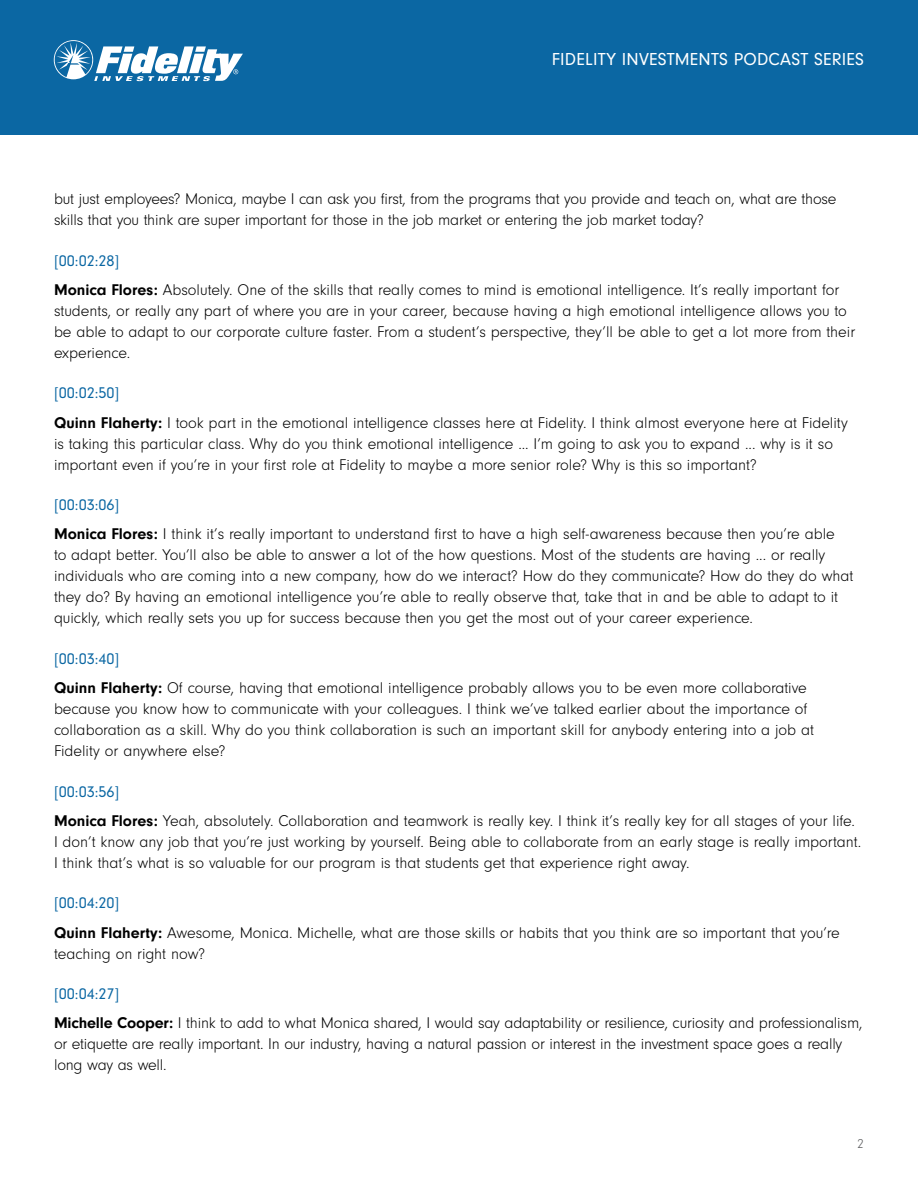
<style>
.page{position:relative;width:918px;height:1188px;background:#fff}
.page>*{position:absolute;margin:0;border:0;box-sizing:border-box;transform-origin:0 0}
.t1{font:18px "Neuzeit Gro";letter-spacing:.01em;color:#fff}
.t2{font:300 16.2px/21px "Neuzeit Gro";color:#000}
.t3{font:300 13.5px "Neuzeit Gro";color:#58595b}
.s1{font-weight:400;color:#0b67a3}
.s2{font-weight:700}
</style>
<div class="page">
<div style="left:0;top:0;width:918px;height:135px;background:#0b67a3"></div>
<svg style="left:54px;top:40px;width:189px;height:41px"></svg>
<p class="t1" style="left:552px;top:49px;width:314px">FIDELITY INVESTMENTS PODCAST SERIES</p>
<p class="t2" style="left:54px;top:189px;width:784px">but just employees? Monica, maybe I can ask you first, from the programs that you provide and teach on, what are those skills that you think are super important for those in the job market or entering the job market today?</p>
<p class="t2" style="left:54px;top:246px;width:787px;line-height:29.2px"><span class="s1">[00:02:28]<br></span><span class="s2">Monica Flores:</span> Absolutely. One of the skills that really comes to mind is emotional intelligence. It’s really important for</p>
<p class="t2" style="left:54px;top:300px;width:803px">students, or really any part of where you are in your career, because having a high emotional intelligence allows you to be able to adapt to our corporate culture faster. From a student’s perspective, they’ll be able to get a lot more from their experience.</p>
<p class="t2" style="left:54px;top:379px;width:795px;line-height:29.2px"><span class="s1">[00:02:50]<br></span><span class="s2">Quinn Flaherty:</span> I took part in the emotional intelligence classes here at Fidelity. I think almost everyone here at Fidelity</p>
<p class="t2" style="left:54px;top:433px;width:780px">is taking this particular class. Why do you think emotional intelligence ... I’m going to ask you to expand ... why is it so important even if you’re in your first role at Fidelity to maybe a more senior role? Why is this so important?</p>
<p class="t2" style="left:54px;top:491px;width:782px;line-height:29.2px"><span class="s1">[00:03:06]<br></span><span class="s2">Monica Flores:</span> I think it’s really important to understand first to have a high self-awareness because then you’re able</p>
<p class="t2" style="left:54px;top:545px;width:801px">to adapt better. You’ll also be able to answer a lot of the how questions. Most of the students are having ... or really individuals who are coming into a new company, how do we interact? How do they communicate? How do they do what they do? By having an emotional intelligence you’re able to really observe that, take that in and be able to adapt to it quickly, which really sets you up for success because then you get the most out of your career experience.</p>
<p class="t2" style="left:54px;top:644px;width:754px;line-height:29.2px"><span class="s1">[00:03:40]<br></span><span class="s2">Quinn Flaherty:</span> Of course, having that emotional intelligence probably allows you to be even more collaborative</p>
<p class="t2" style="left:54px;top:699px;width:762px">because you know how to communicate with your colleagues. I think we’ve talked earlier about the importance of collaboration as a skill. Why do you think collaboration is such an important skill for anybody entering into a job at<br>Fidelity or anywhere else?</p>
<p class="t2" style="left:54px;top:777px;width:803px;line-height:29.2px"><span class="s1">[00:03:56]<br></span><span class="s2">Monica Flores:</span> Yeah, absolutely. Collaboration and teamwork is really key. I think it’s really key for all stages of your life.</p>
<p class="t2" style="left:54px;top:831px;width:809px">I don’t know any job that you’re just working by yourself. Being able to collaborate from an early stage is really important.<br>I think that’s what is so valuable for our program is that students get that experience right away.</p>
<p class="t2" style="left:54px;top:889px;width:787px;line-height:29.2px"><span class="s1">[00:04:20]<br></span><span class="s2">Quinn Flaherty:</span> Awesome, Monica. Michelle, what are those skills or habits that you think are so important that you’re</p>
<p class="t2" style="left:54px;top:943px;width:153px">teaching on right now?</p>
<p class="t2" style="left:54px;top:980px;width:810px;line-height:29.2px"><span class="s1">[00:04:27]<br></span><span class="s2">Michelle Cooper:</span> I think to add to what Monica shared, I would say adaptability or resilience, curiosity and professionalism,</p>
<p class="t2" style="left:54px;top:1034px;width:790px">or etiquette are really important. In our industry, having a natural passion or interest in the investment space goes a really long way as well.</p>
<p class="t3" style="left:857px;top:1137px;width:8px">2</p>
</div>
